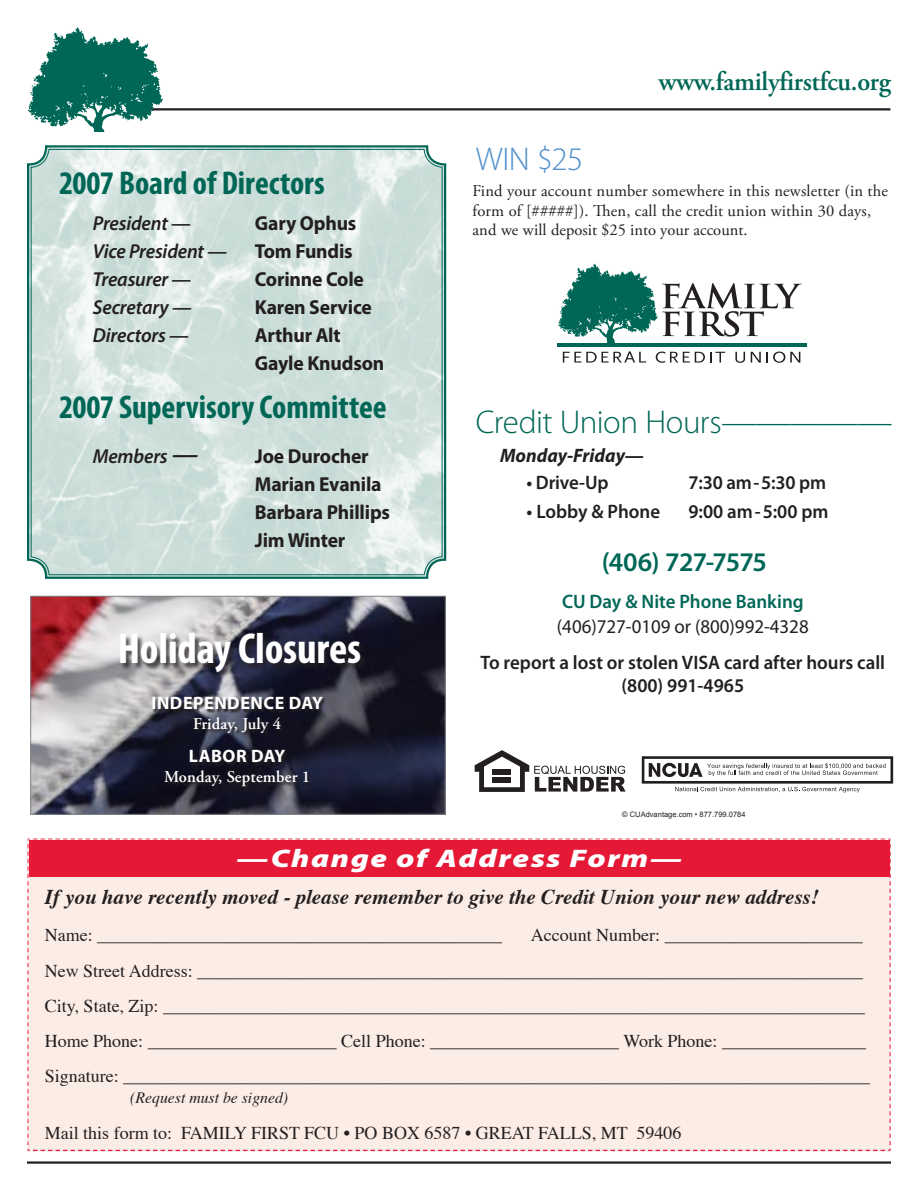
<style>
.page{position:relative;width:918px;height:1188px;background:#fff}
.page>*{position:absolute;margin:0;border:0;box-sizing:border-box;transform-origin:0 0}
.t1{font:700 condensed 43.5px "Myriad Pro";letter-spacing:-.005em;color:#fff}
.t2{font:700 condensed 33px "Myriad Pro";color:#006756}
.t3{font:300 33px "Myriad Pro";letter-spacing:-.015em;color:#006756}
.t4{font:300 33px "Myriad Pro";color:#5090cc}
.t5{font:600 27px "Adobe Garamond Pro";letter-spacing:-.01em;color:#006756}
.t6{font:600 27px "Myriad Pro";letter-spacing:-.035em;color:#006756}
.t7{font:italic 900 25.5px "Myriad Pro";letter-spacing:.05em;color:#fff;scale:1.25 1}
.t8{font:italic 700 21px "Times";color:#231f20}
.t9{font:700 20.25px "Myriad Pro";letter-spacing:-.01em;color:#231f20}
.t10{font:italic 600 20.25px "Myriad Pro";letter-spacing:-.01em;color:#231f20}
.t11{font:600 19.5px/22.5px "Myriad Pro";color:#231f20;text-align:center}
.t12{font:19.5px "Myriad Pro";color:#231f20}
.t13{font:600 19.5px "Myriad Pro";color:#006756}
.t14{font:italic 700 19.5px "Myriad Pro";color:#231f20}
.t15{font:18px "Times";color:#231f20}
.t16{font:700 18px "Myriad Pro";letter-spacing:.03em;color:#fff}
.t17{font:16.5px/19.5px "Adobe Garamond Pro";letter-spacing:.01em;color:#231f20}
.t18{font:600 16.5px "Adobe Garamond Pro";letter-spacing:-.01em;color:#fff}
.t19{font:italic 15.75px "Times";color:#231f20}
.t20{font:7.5px "Arial";color:#231f20}
.s1{font-size:27px}
</style>
<div class="page">
<hr style="left:149px;top:108px;width:741px;height:2px;background:#231f20">
<svg style="left:28px;top:27px;width:135px;height:104px"></svg>
<hr style="left:27px;top:1161px;width:864px;height:3px;background:#231f20">
<div style="left:27px;top:838px;width:864px;height:314px;background:#fcece6"></div>
<div style="left:29px;top:840px;width:861px;height:37px;background:#e51836"></div>
<svg style="left:27px;top:145px;width:420px;height:434px;background:#c8dcd8"></svg>
<svg style="left:675px;top:787px;width:185px;height:5px"></svg>
<div style="left:642px;top:756px;width:251px;height:28px;background:#fff;border:3px solid #231f20"></div>
<svg style="left:649px;top:763px;width:237px;height:14px"></svg>
<svg style="left:583px;top:765px;width:43px;height:27px"></svg>
<img style="left:33px;top:598px;width:411px;height:214px">
<svg style="left:153px;top:718px;width:430px;height:96px"></svg>
<div style="left:120px;top:634px;width:430px;height:84px;background:#231f20;opacity:.75"></div>
<svg style="left:563px;top:351px;width:83px;height:12px"></svg>
<svg style="left:656px;top:352px;width:69px;height:11px"></svg>
<svg style="left:735px;top:352px;width:10px;height:11px"></svg>
<svg style="left:751px;top:352px;width:10px;height:11px"></svg>
<svg style="left:767px;top:352px;width:33px;height:11px"></svg>
<hr style="left:557px;top:343px;width:250px;height:4px;background:#006756">
<svg style="left:558px;top:263px;width:244px;height:80px"></svg>
<p class="t2" style="left:59px;top:163px;width:267px">2007 Board of Directors</p>
<p class="t10" style="left:93px;top:210px;width:99px">President —</p>
<p class="t9" style="left:255px;top:210px;width:103px">Gary Ophus</p>
<p class="t10" style="left:93px;top:238px;width:136px">Vice President —</p>
<p class="t9" style="left:255px;top:238px;width:99px">Tom Fundis</p>
<p class="t10" style="left:93px;top:266px;width:100px">Treasurer —</p>
<p class="t9" style="left:255px;top:266px;width:111px">Corinne Cole</p>
<p class="t10" style="left:93px;top:294px;width:100px">Secretary —</p>
<p class="t9" style="left:255px;top:294px;width:118px">Karen Service</p>
<p class="t10" style="left:93px;top:322px;width:97px">Directors —</p>
<p class="t9" style="left:255px;top:322px;width:87px">Arthur Alt</p>
<p class="t9" style="left:255px;top:350px;width:131px">Gayle Knudson</p>
<p class="t2" style="left:59px;top:387px;width:329px">2007 Supervisory Committee</p>
<p class="t10" style="left:93px;top:444px;width:107px">Members <span class="s1">—</span></p>
<p class="t9" style="left:255px;top:443px;width:115px">Joe Durocher</p>
<p class="t9" style="left:255px;top:471px;width:128px">Marian Evanila</p>
<p class="t9" style="left:255px;top:499px;width:137px">Barbara Phillips</p>
<p class="t9" style="left:255px;top:527px;width:92px">Jim Winter</p>
<p class="t1" style="left:118px;top:621px;width:245px">Holiday Closures</p>
<p class="t16" style="left:151px;top:691px;width:31px">Indepe</p>
<p class="t16" style="left:214px;top:691px;width:110px">ndence Day</p>
<p class="t18" style="left:193px;top:714px;width:89px">Friday, July 4</p>
<p class="t16" style="left:189px;top:745px;width:23px">Labo</p>
<p class="t16" style="left:236px;top:745px;width:51px">r Day</p>
<p class="t18" style="left:164px;top:767px;width:148px">Monday, September 1</p>
<p class="t5" style="left:658px;top:66px;width:234px">www.familyfirstfcu.org</p>
<p class="t4" style="left:476px;top:141px;width:109px">WIN $25</p>
<p class="t17" style="left:472px;top:182px;width:417px">Find your account number somewhere in this newsletter (in the form of [#####]). Then, call the credit union within 30 days, and we will deposit $25 into your account.</p>
<p class="t3" style="left:476px;top:404px;width:419px">Credit Union Hours—————</p>
<p class="t14" style="left:500px;top:443px;width:145px">Monday-Friday—</p>
<p class="t11" style="left:526px;top:471px;width:83px">• Drive-Up</p>
<p class="t11" style="left:689px;top:471px;width:139px">7:30 am-5:30 pm</p>
<p class="t11" style="left:527px;top:500px;width:135px">• Lobby &amp; Phone</p>
<p class="t11" style="left:689px;top:500px;width:142px">9:00 am-5:00 pm</p>
<p class="t6" style="left:602px;top:545px;width:167px">(406) 727-7575</p>
<p class="t13" style="left:562px;top:589px;width:243px">CU Day &amp; Nite Phone Banking</p>
<p class="t12" style="left:557px;top:615px;width:253px">(406)727-0109 or (800)992-4328</p>
<p class="t11" style="left:481px;top:651px;width:406px">To report a lost or stolen VISA card after hours call (800) 991-4965</p>
<p class="t20" style="left:622px;top:810px;width:125px">© CUAdvantage.com • 877.799.0784</p>
<p class="t7" style="left:237px;top:845px;width:358px">—Change of Address Form—</p>
<p class="t8" style="left:45px;top:877px;width:776px">If you have recently moved - please remember to give the Credit Union your new address!</p>
<p class="t15" style="left:45px;top:919px;width:459px">Name: _____________________________________________</p>
<p class="t15" style="left:531px;top:919px;width:333px">Account Number: ______________________</p>
<p class="t15" style="left:45px;top:954px;width:820px">New Street Address: __________________________________________________________________________</p>
<p class="t15" style="left:45px;top:989px;width:822px">City, State, Zip: ______________________________________________________________________________</p>
<p class="t15" style="left:45px;top:1024px;width:823px">Home Phone: _____________________ Cell Phone: _____________________ Work Phone: ________________</p>
<p class="t15" style="left:45px;top:1059px;width:827px">Signature: ___________________________________________________________________________________</p>
<p class="t19" style="left:130px;top:1084px;width:159px">(Request must be signed)</p>
<p class="t15" style="left:45px;top:1116px;width:638px">Mail this form to: FAMILY FIRST FCU • PO BOX 6587 • GREAT FALLS, MT 59406</p>
</div>
